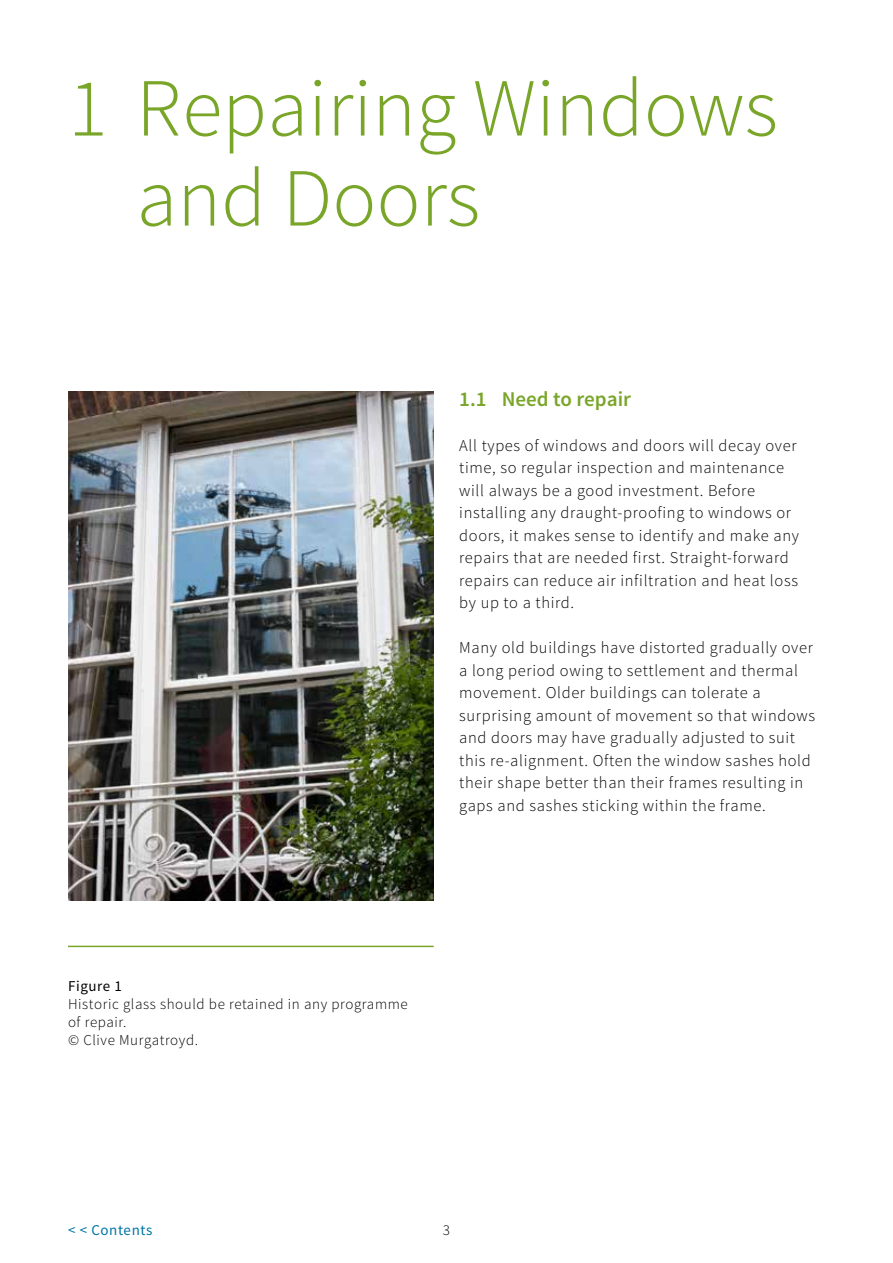
<style>
.page{position:relative;width:893px;height:1263px;background:#fff}
.page>*{position:absolute;margin:0;border:0;box-sizing:border-box;transform-origin:0 0}
.t1{font:300 82.5px/90px "Source Sans Pro";color:#79a629}
.t2{font:600 21px "Source Sans Pro";color:#79a629}
.t3{font:300 16.5px/22.5px "Source Sans Pro";letter-spacing:.04em;color:#000}
.t4{font:300 15px/18px "Source Sans Pro";letter-spacing:.04em;color:#000}
.t5{font:15px "Source Sans Pro";letter-spacing:.04em;color:#0075a7}
.t6{font:15px "Source Sans Pro";letter-spacing:.04em;color:#000}
</style>
<div class="page">
<hr style="left:68px;top:946px;width:366px;height:1px;background:#79a629">
<img style="left:68px;top:391px;width:366px;height:510px">
<h2 class="t1" style="left:136px;top:64px;width:643px;text-indent:-68px">1 Repairing Windows and Doors</h2>
<h3 class="t2" style="left:459px;top:385px;width:173px">1.1 Need to repair</h3>
<p class="t3" style="left:459px;top:434px;width:341px">All types of windows and doors will decay over time, so regular inspection and maintenance will always be a good investment. Before installing any draught-proofing to windows or doors, it makes sense to identify and make any repairs that are needed first. Straight-forward repairs can reduce air infiltration and heat loss by up to a third.</p>
<p class="t3" style="left:459px;top:636px;width:357px">Many old buildings have distorted gradually over a long period owing to settlement and thermal movement. Older buildings can tolerate a surprising amount of movement so that windows and doors may have gradually adjusted to suit this re-alignment. Often the window sashes hold their shape better than their frames resulting in gaps and sashes sticking within the frame.</p>
<p class="t6" style="left:68px;top:976px;width:56px">Figure 1</p>
<p class="t4" style="left:68px;top:995px;width:341px">Historic glass should be retained in any programme of repair.<br>© Clive Murgatroyd.</p>
<p class="t5" style="left:68px;top:1220px;width:86px">&lt; &lt; Contents</p>
<p class="t4" style="left:443px;top:1221px;width:9px">3</p>
</div>
